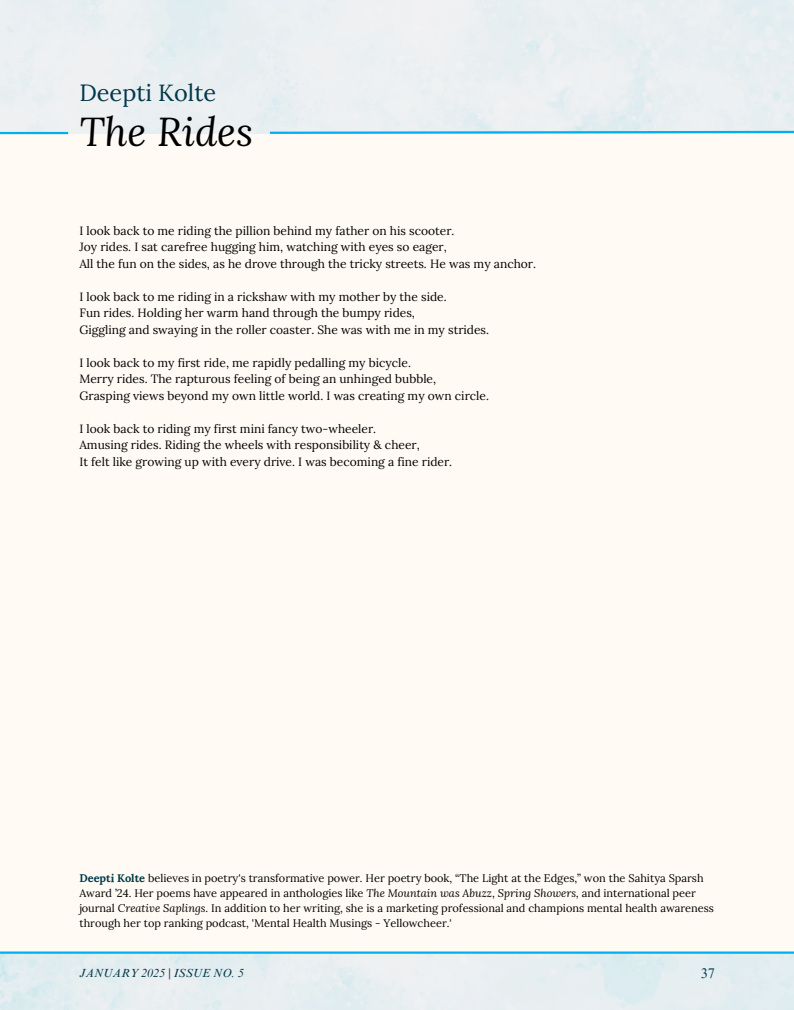
<style>
.page{position:relative;width:794px;height:1010px;background:#fff}
.page>*{position:absolute;margin:0;border:0;box-sizing:border-box;transform-origin:0 0}
.t1{font:italic 39.9px "Lora";color:#000}
.t2{font:23.5px "Lora";color:#02384b}
.t3{font:14px "Times NRMT Pro";color:#02384b}
.t4{font:12px "Lora";color:#000}
.t5{font:italic 12px "Times NRMT Pro";color:#02384b}
.t6{font:11px/15px "Lora";color:#000}
.s1{font-weight:700;color:#02384b}
.s2{font-style:italic}
</style>
<div class="page">
<div style="left:0;top:0;width:794px;height:1009px;background:#fffbf4"></div>
<hr style="left:0;top:132px;width:68px;height:2px;background:#00afef">
<svg style="left:268px;top:130px;width:526px;height:4px;background:#65caef"></svg>
<img style="left:0;top:953px;width:794px;height:56px">
<hr style="left:0;top:951px;width:794px;height:2px;background:#00afef">
<p class="t2" style="left:79px;top:77px;width:138px">Deepti Kolte</p>
<h2 class="t1" style="left:79px;top:104px;width:175px">The Rides</h2>
<p class="t4" style="left:79px;top:222px;width:376px">I look back to me riding the pillion behind my father on his scooter.</p>
<h1 class="t4" style="left:79px;top:239px;width:369px">Joy rides. I sat carefree hugging him, watching with eyes so eager,</h1>
<p class="t4" style="left:79px;top:255px;width:458px">All the fun on the sides, as he drove through the tricky streets. He was my anchor.</p>
<p class="t4" style="left:79px;top:288px;width:369px">I look back to me riding in a rickshaw with my mother by the side.</p>
<p class="t4" style="left:79px;top:305px;width:337px">Fun rides. Holding her warm hand through the bumpy rides,</p>
<p class="t4" style="left:79px;top:321px;width:411px">Giggling and swaying in the roller coaster. She was with me in my strides.</p>
<p class="t4" style="left:79px;top:354px;width:333px">I look back to my first ride, me rapidly pedalling my bicycle.</p>
<p class="t4" style="left:79px;top:371px;width:358px">Merry rides. The rapturous feeling of being an unhinged bubble,</p>
<p class="t4" style="left:79px;top:387px;width:411px">Grasping views beyond my own little world. I was creating my own circle.</p>
<p class="t4" style="left:79px;top:420px;width:298px">I look back to riding my first mini fancy two-wheeler.</p>
<p class="t4" style="left:79px;top:437px;width:342px">Amusing rides. Riding the wheels with responsibility &amp; cheer,</p>
<p class="t4" style="left:79px;top:453px;width:374px">It felt like growing up with every drive. I was becoming a fine rider.</p>
<p class="t6" style="left:79px;top:870px;width:636px"><span class="s1">Deepti Kolte</span> believes in poetry's transformative power. Her poetry book, “The Light at the Edges,” won the Sahitya Sparsh Award ’24. Her poems have appeared in anthologies like <span class="s2">The Mountain was Abuzz</span>, <span class="s2">Spring Showers,</span> and international peer journal <span class="s2">Creative Saplings</span>. In addition to her writing, she is a marketing professional and champions mental health awareness through her top ranking podcast, 'Mental Health Musings - Yellowcheer.'</p>
<p class="t5" style="left:79px;top:968px;width:166px">JANUARY 2025 | ISSUE NO. 5</p>
<p class="t3" style="left:700px;top:968px;width:15px">37</p>
</div>
